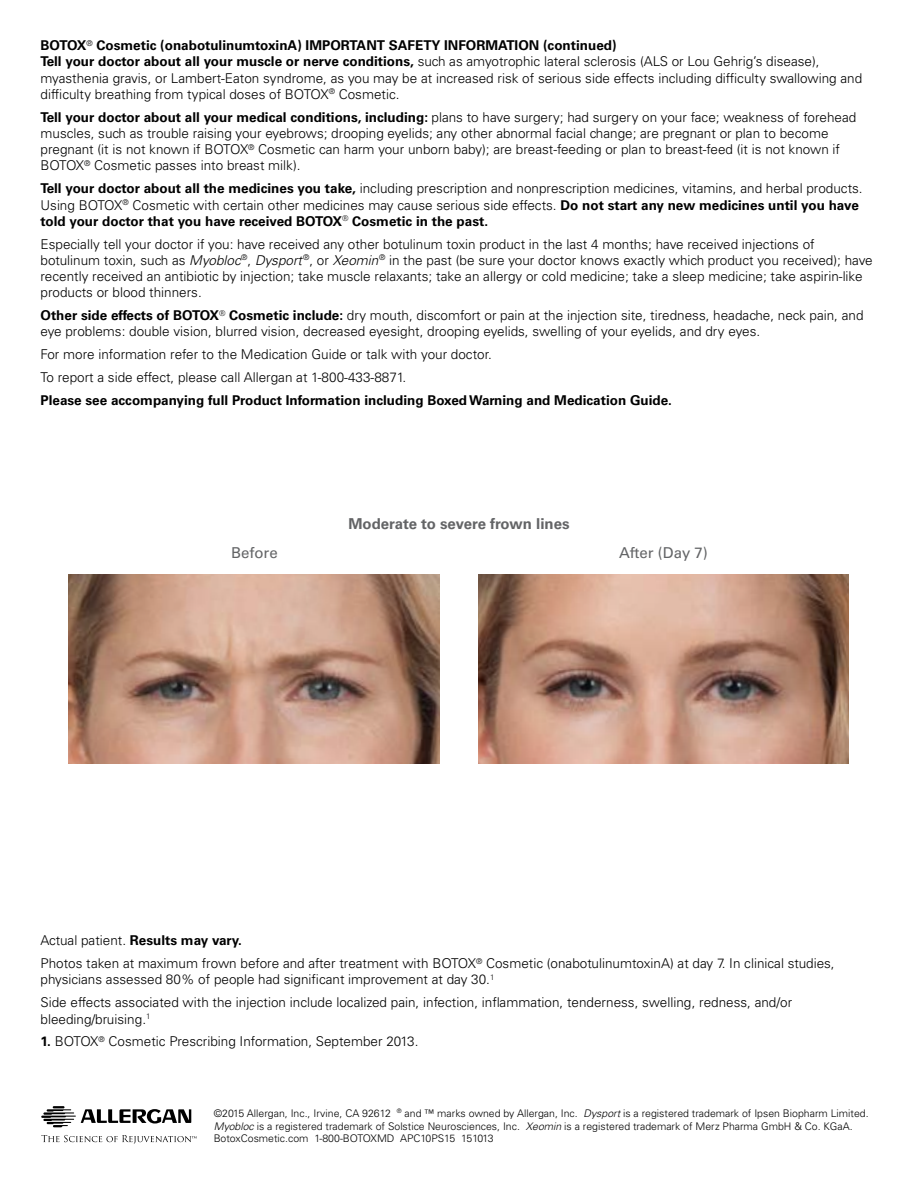
<style>
.page{position:relative;width:918px;height:1188px;background:#fff}
.page>*{position:absolute;margin:0;border:0;box-sizing:border-box;transform-origin:0 0}
.t1{font:700 15px "Univers LT Std";color:#636466}
.t2{font:15px "Univers LT Std";color:#636466}
.t3{font:300 13.5px/16.2px "Univers LT Std";color:#000}
.t4{font:700 13.5px "Univers LT Std";color:#000}
.t5{font:300 10.5px/12.6px "Univers LT Std";color:#000}
.s1{font-weight:700}
.s2{font-style:italic}
</style>
<div class="page">
<img style="left:69px;top:574px;width:370px;height:189px">
<img style="left:478px;top:574px;width:371px;height:189px">
<svg style="left:41px;top:1106px;width:150px;height:21px"></svg>
<svg style="left:41px;top:1135px;width:156px;height:9px"></svg>
<p class="t3" style="left:40px;top:37px;width:823px"><span class="s1">BOTOX</span><sup>®</sup> <span class="s1">Cosmetic (onabotulinumtoxinA) IMPORTANT SAFETY INFORMATION (continued)<br>Tell your doctor about all your muscle or nerve conditions,</span> such as amyotrophic lateral sclerosis (ALS or Lou Gehrig’s disease), myasthenia gravis, or Lambert-Eaton syndrome, as you may be at increased risk of serious side effects including difficulty swallowing and difficulty breathing from typical doses of BOTOX<sup>®</sup> Cosmetic.</p>
<p class="t3" style="left:41px;top:109px;width:817px"><span class="s1">Tell your doctor about all your medical conditions, including:</span> plans to have surgery; had surgery on your face; weakness of forehead muscles, such as trouble raising your eyebrows; drooping eyelids; any other abnormal facial change; are pregnant or plan to become pregnant (it is not known if BOTOX<sup>®</sup> Cosmetic can harm your unborn baby); are breast-feeding or plan to breast-feed (it is not known if BOTOX<sup>®</sup> Cosmetic passes into breast milk).</p>
<p class="t3" style="left:41px;top:181px;width:824px"><span class="s1">Tell your doctor about all the medicines you take,</span> including prescription and nonprescription medicines, vitamins, and herbal products.<br>Using BOTOX<sup>®</sup> Cosmetic with certain other medicines may cause serious side effects. <span class="s1">Do not start any new medicines until you have told your doctor that you have received BOTOX</span><sup>®</sup> <span class="s1">Cosmetic in the past.</span></p>
<p class="t3" style="left:41px;top:236px;width:834px">Especially tell your doctor if you: have received any other botulinum toxin product in the last 4 months; have received injections of botulinum toxin, such as <span class="s2">Myobloc</span><sup>®</sup>, <span class="s2">Dysport</span> <sup>®</sup>, or <span class="s2">Xeomin</span><sup>®</sup> in the past (be sure your doctor knows exactly which product you received); have recently received an antibiotic by injection; take muscle relaxants; take an allergy or cold medicine; take a sleep medicine; take aspirin-like products or blood thinners.</p>
<p class="t3" style="left:41px;top:307px;width:825px"><span class="s1">Other side effects of BOTOX</span><sup>®</sup> <span class="s1">Cosmetic include:</span> dry mouth, discomfort or pain at the injection site, tiredness, headache, neck pain, and eye problems: double vision, blurred vision, decreased eyesight, drooping eyelids, swelling of your eyelids, and dry eyes.</p>
<p class="t3" style="left:41px;top:343px;width:453px;line-height:23px">For more information refer to the Medication Guide or talk with your doctor.<br>To report a side effect, please call Allergan at 1-800-433-8871.</p>
<p class="t4" style="left:41px;top:393px;width:633px">Please see accompanying full Product Information including Boxed Warning and Medication Guide.</p>
<p class="t1" style="left:348px;top:515px;width:223px">Moderate to severe frown lines</p>
<p class="t2" style="left:231px;top:544px;width:48px">Before</p>
<p class="t2" style="left:619px;top:544px;width:90px">After (Day 7)</p>
<p class="t3" style="left:41px;top:929px;width:796px;line-height:23px">Actual patient. <span class="s1">Results may vary.<br></span>Photos taken at maximum frown before and after treatment with BOTOX<sup>®</sup> Cosmetic (onabotulinumtoxinA) at day 7. In clinical studies,</p>
<p class="t3" style="left:40px;top:968px;width:753px;line-height:23px">physicians assessed 80% of people had significant improvement at day 30.<sup>1<br></sup>Side effects associated with the injection include localized pain, infection, inflammation, tenderness, swelling, redness, and/or</p>
<p class="t3" style="left:40px;top:1011px;width:112px">bleeding/bruising.<sup>1</sup></p>
<p class="t3" style="left:40px;top:1034px;width:379px"><span class="s1">1.</span> BOTOX<sup>®</sup> Cosmetic Prescribing Information, September 2013.</p>
<p class="t5" style="left:214px;top:1107px;width:656px">©2015 Allergan, Inc., Irvine, CA 92612 <sup>®</sup> and ™ marks owned by Allergan, Inc. <span class="s2">Dysport</span> is a registered trademark of Ipsen Biopharm Limited.<br><span class="s2">Myobloc</span> is a registered trademark of Solstice Neurosciences, Inc. <span class="s2">Xeomin</span> is a registered trademark of Merz Pharma GmbH &amp; Co. KGaA.<br>BotoxCosmetic.com 1-800-BOTOXMD APC10PS15 151013</p>
</div>
